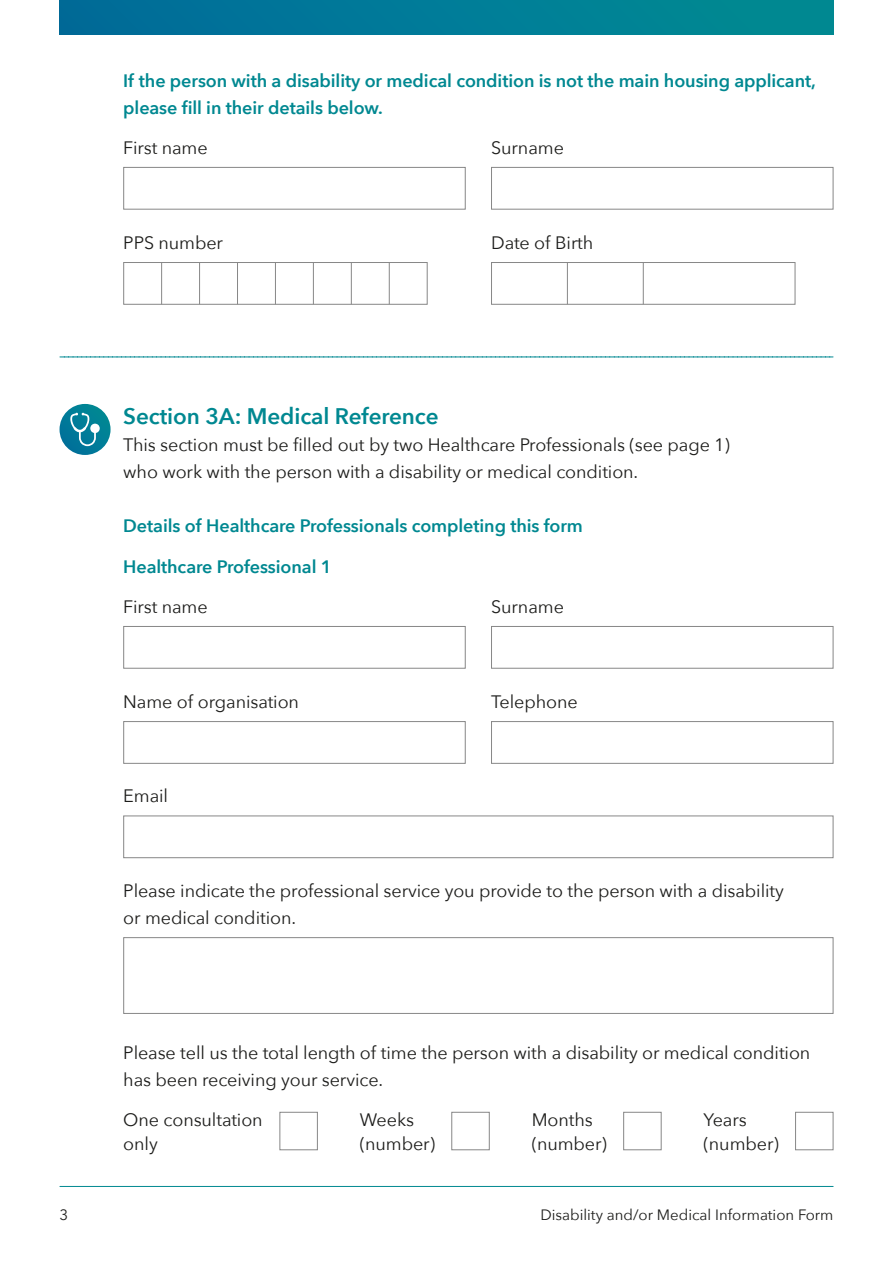
<style>
.page{position:relative;width:893px;height:1263px;background:#fff}
.page>*{position:absolute;margin:0;border:0;box-sizing:border-box;transform-origin:0 0}
.Diability_Form_Secti{font:600 22.5px "Avenir Next";letter-spacing:-.005em;color:#008891}
.Disability_Form_Body{font:18px/27px "Avenir Next";letter-spacing:-.005em;color:#1d1d1b}
.disability_Form_Body{font:600 18px/27px "Avenir Next";letter-spacing:-.005em;color:#008891}
.t1{font:15px "Avenir Next";color:#1d1d1b}
</style>
<div class="page">
<hr style="left:60px;top:1186px;width:773px;height:1px;background:#008891">
<div style="left:60px;top:0;width:773px;height:34px;background:linear-gradient(to right,#006b9a,#008c92)"></div>
<svg style="left:60px;top:357px;width:773px;height:1px"></svg>
<div style="left:123px;top:167px;width:343px;height:43px;border:1px solid #878787"></div>
<div style="left:491px;top:167px;width:342px;height:43px;border:1px solid #878787"></div>
<div style="left:123px;top:262px;width:305px;height:43px;border:1px solid #878787"></div>
<hr style="left:161px;top:262px;width:1px;height:42px;background:#878787">
<hr style="left:199px;top:262px;width:1px;height:42px;background:#878787">
<hr style="left:237px;top:262px;width:1px;height:42px;background:#878787">
<hr style="left:275px;top:262px;width:1px;height:42px;background:#878787">
<hr style="left:313px;top:262px;width:1px;height:42px;background:#878787">
<hr style="left:351px;top:262px;width:1px;height:42px;background:#878787">
<hr style="left:389px;top:262px;width:1px;height:42px;background:#878787">
<div style="left:491px;top:262px;width:304px;height:43px;border:1px solid #878787"></div>
<hr style="left:567px;top:262px;width:1px;height:42px;background:#878787">
<hr style="left:643px;top:262px;width:1px;height:42px;background:#878787">
<div style="left:123px;top:626px;width:343px;height:43px;border:1px solid #878787"></div>
<div style="left:491px;top:626px;width:342px;height:43px;border:1px solid #878787"></div>
<div style="left:123px;top:721px;width:343px;height:43px;border:1px solid #878787"></div>
<div style="left:491px;top:721px;width:342px;height:43px;border:1px solid #878787"></div>
<div style="left:123px;top:815px;width:710px;height:43px;border:1px solid #878787"></div>
<div style="left:123px;top:937px;width:710px;height:77px;border:1px solid #878787"></div>
<div style="left:279px;top:1112px;width:39px;height:38px;border:1px solid #878787"></div>
<div style="left:451px;top:1112px;width:39px;height:38px;border:1px solid #878787"></div>
<div style="left:623px;top:1112px;width:39px;height:38px;border:1px solid #878787"></div>
<div style="left:795px;top:1112px;width:38px;height:38px;border:1px solid #878787"></div>
<svg style="left:60px;top:404px;width:51px;height:51px"></svg>
<svg style="left:70px;top:413px;width:30px;height:33px"></svg>
<p class="disability_Form_Body" style="left:123px;top:66px;width:694px">If the person with a disability or medical condition is not the main housing applicant, please fill in their details below.</p>
<p class="Disability_Form_Body" style="left:123px;top:133px;width:86px">First name</p>
<p class="Disability_Form_Body" style="left:491px;top:133px;width:74px">Surname</p>
<p class="Disability_Form_Body" style="left:123px;top:228px;width:101px">PPS number</p>
<p class="Disability_Form_Body" style="left:491px;top:228px;width:104px">Date of Birth</p>
<p class="Diability_Form_Secti" style="left:123px;top:397px;width:317px">Section 3A: Medical Reference</p>
<p class="Disability_Form_Body" style="left:123px;top:430px;width:608px">This section must be filled out by two Healthcare Professionals (see page 1) who work with the person with a disability or medical condition.</p>
<p class="disability_Form_Body" style="left:123px;top:512px;width:461px">Details of Healthcare Professionals completing this form</p>
<p class="disability_Form_Body" style="left:123px;top:552px;width:210px">Healthcare Professional 1</p>
<p class="Disability_Form_Body" style="left:123px;top:592px;width:86px">First name</p>
<p class="Disability_Form_Body" style="left:491px;top:592px;width:74px">Surname</p>
<p class="Disability_Form_Body" style="left:123px;top:687px;width:177px">Name of organisation</p>
<p class="Disability_Form_Body" style="left:491px;top:687px;width:88px">Telephone</p>
<p class="Disability_Form_Body" style="left:123px;top:781px;width:46px">Email</p>
<p class="Disability_Form_Body" style="left:123px;top:876px;width:662px">Please indicate the professional service you provide to the person with a disability or medical condition.</p>
<p class="Disability_Form_Body" style="left:123px;top:1038px;width:689px">Please tell us the total length of time the person with a disability or medical condition has been receiving your service.</p>
<p class="Disability_Form_Body" style="left:123px;top:1107px;width:141px;line-height:24px">One consultation only</p>
<p class="Disability_Form_Body" style="left:360px;top:1105px;width:56px">Weeks</p>
<p class="Disability_Form_Body" style="left:532px;top:1105px;width:63px">Months</p>
<p class="Disability_Form_Body" style="left:532px;top:1129px;width:77px">(number)</p>
<p class="Disability_Form_Body" style="left:704px;top:1105px;width:45px">Years</p>
<p class="Disability_Form_Body" style="left:704px;top:1129px;width:77px">(number)</p>
<p class="Disability_Form_Body" style="left:360px;top:1129px;width:77px">(number)</p>
<p class="t1" style="left:60px;top:1202px;width:10px">3</p>
<p class="t1" style="left:540px;top:1202px;width:295px">Disability and/or Medical Information Form</p>
</div>
